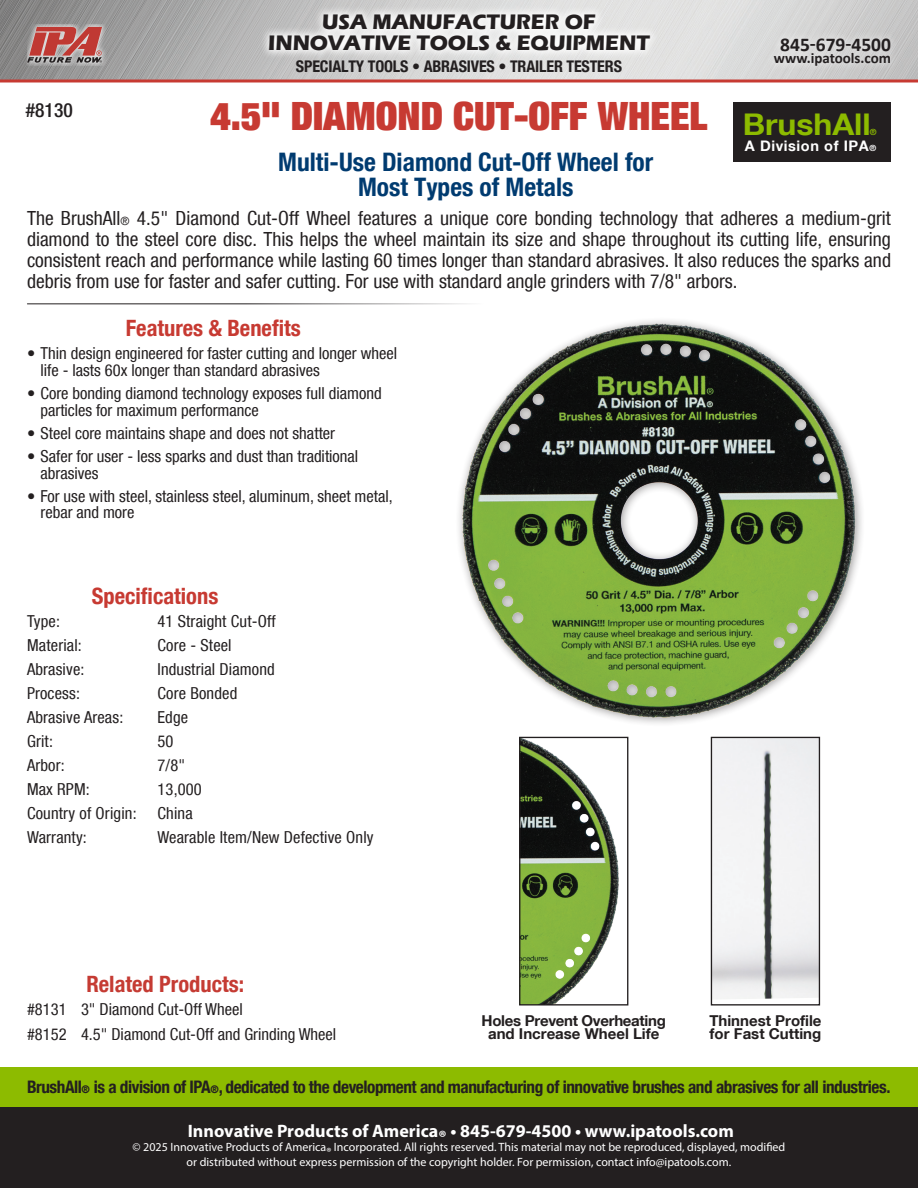
<style>
.page{position:relative;width:918px;height:1188px;background:#fff}
.page>*{position:absolute;margin:0;border:0;box-sizing:border-box;transform-origin:0 0}
.Product_Name{font:900 condensed 39px "Helvetica Neue LT Com";color:#c73a32}
.t1{font:700 29.85px "Helvetica Neue LT Com";color:#8dbb00;scale:1.07 1}
.Product_Name-2{font:700 condensed 25.5px/25.5px "Helvetica Neue LT Com";color:#003b70;text-align:center}
.Features_and_Benefits{font:700 condensed 22.5px "Helvetica Neue LT Com";color:#c73a32}
.callout{font:700 condensed 22.5px "Helvetica Neue LT Com";color:#c53b33}
.Bulleted_Copy{font:700 condensed 22.5px "Helvetica Neue LT Com";color:#c73a32}
.t2{font:700 21.6px/21px "Eras ITC";color:#231f20;text-align:center}
.Product_Name-3{font:condensed 19.5px/21px "Helvetica Neue LT Com";color:#231f20;text-align:justify}
.t3{font:700 19.5px "Calibri";color:#231f20}
.Product_Name-4{font:500 condensed 19.5px "Helvetica Neue LT Com";color:#231f20}
.t4{font:700 18px "Myriad Pro";color:#fff}
.Body_Copy{font:700 condensed 17.25px "Helvetica Neue LT Com";letter-spacing:-.025em;color:#231f20}
.Bulleted_Copy-2{font:condensed 16.5px/16.5px "Helvetica Neue LT Com";color:#231f20}
.t5{font:700 condensed 16.05px "Helvetica Neue LT Com";letter-spacing:-.01em;color:#231f20}
.Product_Name-5{font:700 15px/13.5px "Helvetica Neue LT Com";letter-spacing:-.02em;color:#231f20;text-align:center}
.Product_Name-6{font:700 15px "Helvetica Neue LT Com";color:#231f20}
.t6{font:700 15px "Calibri";color:#231f20}
.t7{font:700 14.55px "Helvetica Neue LT Com";letter-spacing:.04em;color:#fff}
.t8{font:12px/14.4px "Myriad Pro";color:#fff;text-align:center}
.t9{font:700 8.55px "Helvetica Neue LT Com";color:#8dbb00}
.s1{font-size:8.55px}
.s2{font-size:11.4px}
.s3{font-size:10.5px}
</style>
<div class="page">
<hr style="left:27px;top:303px;width:459px;height:1px;background:#231f20">
<div style="left:733px;top:103px;width:158px;height:59px;background:#231f20"></div>
<img style="left:428px;top:303px;width:434px;height:436px">
<img style="left:521px;top:739px;width:98px;height:265px">
<div style="left:519px;top:737px;width:109px;height:269px;border:1px solid #231f20"></div>
<img style="left:713px;top:739px;width:105px;height:260px">
<div style="left:711px;top:737px;width:109px;height:269px;border:1px solid #231f20"></div>
<img style="left:0;top:0;width:918px;height:80px">
<div style="left:27px;top:24px;width:81px;height:42px;background:#fff;opacity:.75"></div>
<svg style="left:27px;top:27px;width:75px;height:36px;background:#b36b68"></svg>
<hr style="left:0;top:80px;width:918px;height:2px;background:#c73a32">
<div style="left:766px;top:30px;width:133px;height:44px;background:#fff;opacity:.75"></div>
<div style="left:260px;top:5px;width:400px;height:55px;background:#fff;opacity:.93"></div>
<div style="left:0;top:1107px;width:918px;height:81px;background:#231f20"></div>
<div style="left:0;top:1067px;width:918px;height:40px;background:#8dbb00"></div>
<p class="Product_Name-4" style="left:26px;top:98px;width:48px">#8130</p>
<p class="t2" style="left:268px;top:11px;width:383px">USA MANUFACTURER OF<br>INNOVATIVE TOOLS &amp; EQUIPMENT</p>
<p class="t5" style="left:296px;top:57px;width:328px">SPECIALTY TOOLS • ABRASIVES • TRAILER TESTERS</p>
<p class="Product_Name" style="left:210px;top:92px;width:499px">4.5" DIAMOND CUT-OFF WHEEL</p>
<p class="Product_Name-2" style="left:278px;top:149px;width:377px">Multi-Use Diamond Cut-Off Wheel for<br>Most Types of Metals</p>
<p class="t3" style="left:780px;top:32px;width:112px">845-679-4500</p>
<p class="t6" style="left:774px;top:49px;width:119px">www.ipatools.com</p>
<p class="t1" style="left:743px;top:106px;width:121px">BrushAll</p>
<p class="t9" style="left:870px;top:127px;width:8px">®</p>
<p class="t7" style="left:745px;top:136px;width:133px">A Division of IPA<span class="s1">®</span></p>
<p class="Product_Name-3" style="left:27px;top:207px;width:866px">The BrushAll<span class="s2">®</span> 4.5" Diamond Cut-Off Wheel features a unique core bonding technology that adheres a medium-grit diamond to the steel core disc. This helps the wheel maintain its size and shape throughout its cutting life, ensuring consistent reach and performance while lasting 60 times longer than standard abrasives. It also reduces the sparks and debris from use for faster and safer cutting. For use with standard angle grinders with 7/8" arbors.</p>
<p class="Features_and_Benefits" style="left:126px;top:315px;width:176px">Features &amp; Benefits</p>
<p class="Bulleted_Copy-2" style="left:40px;top:345px;width:358px;text-indent:-14px">• Thin design engineered for faster cutting and longer wheel life - lasts 60x longer than standard abrasives</p>
<p class="Bulleted_Copy-2" style="left:40px;top:385px;width:343px;text-indent:-14px">• Core bonding diamond technology exposes full diamond particles for maximum performance</p>
<p class="Bulleted_Copy-2" style="left:27px;top:425px;width:310px">• Steel core maintains shape and does not shatter</p>
<p class="Bulleted_Copy-2" style="left:40px;top:448px;width:319px;text-indent:-14px">• Safer for user - less sparks and dust than traditional abrasives</p>
<p class="Bulleted_Copy-2" style="left:40px;top:488px;width:354px;text-indent:-14px">• For use with steel, stainless steel, aluminum, sheet metal, rebar and more</p>
<p class="Bulleted_Copy" style="left:92px;top:582px;width:128px">Specifications</p>
<p class="Bulleted_Copy-2" style="left:27px;top:613px;width:35px">Type:</p>
<p class="Bulleted_Copy-2" style="left:157px;top:613px;width:120px">41 Straight Cut-Off</p>
<p class="Bulleted_Copy-2" style="left:27px;top:637px;width:56px">Material:</p>
<p class="Bulleted_Copy-2" style="left:157px;top:637px;width:76px">Core - Steel</p>
<p class="Bulleted_Copy-2" style="left:27px;top:661px;width:59px">Abrasive:</p>
<p class="Bulleted_Copy-2" style="left:157px;top:661px;width:119px">Industrial Diamond</p>
<p class="Bulleted_Copy-2" style="left:27px;top:685px;width:55px">Process:</p>
<p class="Bulleted_Copy-2" style="left:157px;top:685px;width:81px">Core Bonded</p>
<p class="Bulleted_Copy-2" style="left:27px;top:709px;width:98px">Abrasive Areas:</p>
<p class="Bulleted_Copy-2" style="left:157px;top:709px;width:32px">Edge</p>
<p class="Bulleted_Copy-2" style="left:27px;top:733px;width:28px">Grit:</p>
<p class="Bulleted_Copy-2" style="left:157px;top:733px;width:18px">50</p>
<p class="Bulleted_Copy-2" style="left:27px;top:757px;width:39px">Arbor:</p>
<p class="Bulleted_Copy-2" style="left:157px;top:757px;width:29px">7/8"</p>
<p class="Bulleted_Copy-2" style="left:27px;top:781px;width:64px">Max RPM:</p>
<p class="Bulleted_Copy-2" style="left:157px;top:781px;width:46px">13,000</p>
<p class="Bulleted_Copy-2" style="left:27px;top:805px;width:111px">Country of Origin:</p>
<p class="Bulleted_Copy-2" style="left:157px;top:805px;width:37px">China</p>
<p class="Bulleted_Copy-2" style="left:27px;top:829px;width:61px">Warranty:</p>
<p class="Bulleted_Copy-2" style="left:157px;top:829px;width:218px">Wearable Item/New Defective Only</p>
<p class="callout" style="left:86px;top:971px;width:159px">Related Products:</p>
<p class="Bulleted_Copy-2" style="left:27px;top:1001px;width:217px">#8131 3" Diamond Cut-Off Wheel</p>
<p class="Bulleted_Copy-2" style="left:27px;top:1025px;width:311px">#8152 4.5" Diamond Cut-Off and Grinding Wheel</p>
<p class="Product_Name-5" style="left:482px;top:1013px;width:186px">Holes Prevent Overheating and Increase Wheel Life</p>
<p class="Product_Name-6" style="left:709px;top:1011px;width:114px">Thinnest Profile</p>
<p class="Product_Name-6" style="left:710px;top:1025px;width:113px">for Fast Cutting</p>
<p class="Body_Copy" style="left:27px;top:1077px;width:865px">BrushAll<span class="s3">®</span> is a division of IPA<span class="s3">®</span>, dedicated to the development and manufacturing of innovative brushes and abrasives for all industries.</p>
<p class="t4" style="left:188px;top:1119px;width:548px">Innovative Products of America® • 845-679-4500 • www.ipatools.com</p>
<p class="t8" style="left:133px;top:1140px;width:654px">© 2025 Innovative Products of America® Incorporated. All rights reserved. This material may not be reproduced, displayed, modified or distributed without express permission of the copyright holder. For permission, contact info@ipatools.com.</p>
</div>
